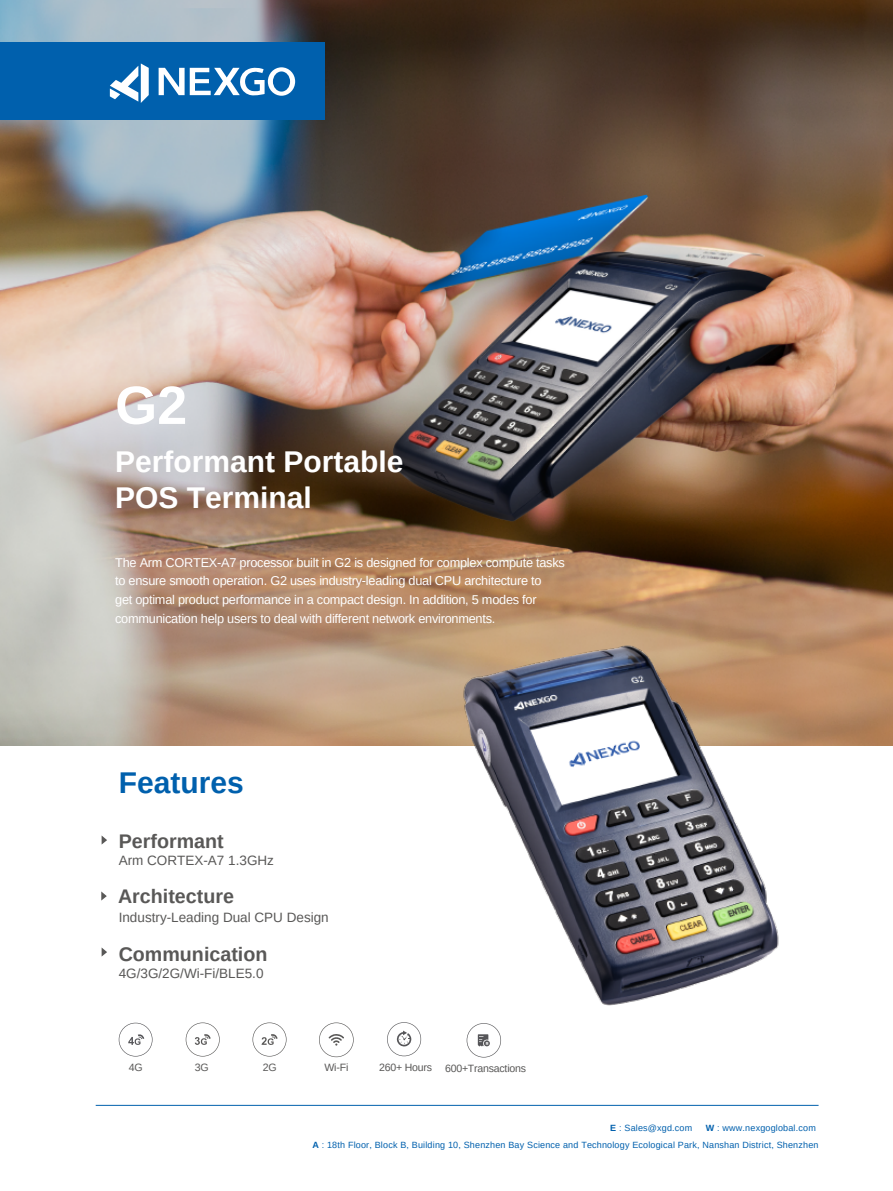
<style>
.page{position:relative;width:893px;height:1191px;background:#fff}
.page>*{position:absolute;margin:0;border:0;box-sizing:border-box;transform-origin:0 0}
.t1{font:700 54px "Arimo";color:#fff}
.t2{font:700 30px/36px "Arimo";color:#fff}
.t3{font:700 30px "Arimo";color:#0060ad}
.t4{font:700 19.65px "Arimo";color:#595857}
.t5{font:13.5px "Arimo";color:#595857}
.t6{font:12.75px/18.6px "Arimo";letter-spacing:-.02em;color:#fff}
.t7{font:10.65px "Arimo";letter-spacing:-.02em;color:#595857}
.t8{font:10.5px "Arimo";letter-spacing:-.02em;color:#595857}
.t9{font:9px/16.4px "Arimo";letter-spacing:.02em;color:#0060ad;text-align:right}
.s1{font-weight:700}
</style>
<div class="page">
<svg style="left:387px;top:1033px;width:34px;height:23px"></svg>
<svg style="left:467px;top:1033px;width:34px;height:24px"></svg>
<img style="left:0;top:0;width:893px;height:745px">
<div style="left:0;top:42px;width:325px;height:77px;background:#0060ad"></div>
<svg style="left:110px;top:63px;width:39px;height:40px"></svg>
<svg style="left:159px;top:67px;width:136px;height:29px"></svg>
<svg style="left:186px;top:1022px;width:34px;height:34px"></svg>
<svg style="left:252px;top:1022px;width:35px;height:34px"></svg>
<svg style="left:319px;top:1033px;width:35px;height:24px"></svg>
<hr style="left:96px;top:1105px;width:723px;height:1px;background:#0060ad">
<svg style="left:102px;top:836px;width:5px;height:8px"></svg>
<svg style="left:101px;top:891px;width:6px;height:9px"></svg>
<svg style="left:102px;top:948px;width:5px;height:8px"></svg>
<svg style="left:119px;top:1022px;width:34px;height:34px"></svg>
<img style="left:287px;top:577px;width:606px;height:456px">
<h1 class="t1" style="left:115px;top:368px;width:74px">G2</h1>
<h2 class="t2" style="left:115px;top:444px;width:290px">Performant Portable<br>POS Terminal</h2>
<p class="t6" style="left:115px;top:553px;width:451px">The Arm CORTEX-A7 processor built in G2 is designed for complex compute tasks to ensure smooth operation. G2 uses industry-leading dual CPU architecture to<br>get optimal product performance in a compact design. In addition, 5 modes for communication help users to deal with different network environments.</p>
<h2 class="t3" style="left:119px;top:761px;width:127px">Features</h2>
<h3 class="t4" style="left:119px;top:827px;width:106px">Performant</h3>
<p class="t5" style="left:119px;top:851px;width:157px">Arm CORTEX-A7 1.3GHz</p>
<h3 class="t4" style="left:118px;top:882px;width:117px">Architecture</h3>
<p class="t5" style="left:119px;top:908px;width:212px">Industry-Leading Dual CPU Design</p>
<h3 class="t4" style="left:119px;top:940px;width:150px">Communication</h3>
<p class="t5" style="left:119px;top:965px;width:146px">4G/3G/2G/Wi-Fi/BLE5.0</p>
<p class="t7" style="left:129px;top:1061px;width:15px">4G</p>
<p class="t7" style="left:195px;top:1061px;width:15px">3G</p>
<p class="t7" style="left:263px;top:1061px;width:15px">2G</p>
<p class="t7" style="left:324px;top:1061px;width:25px">Wi-Fi</p>
<p class="t8" style="left:379px;top:1061px;width:148px">260+ Hours 600+Transactions</p>
<p class="t9" style="left:312px;top:1120px;width:508px"><span class="s1">W</span> : www.nexgoglobal.com<br><span class="s1">A</span> : 18th Floor, Block B, Building 10, Shenzhen Bay Science and Technology Ecological Park, Nanshan District, Shenzhen</p>
<p class="t9" style="left:610px;top:1120px;width:84px"><span class="s1">E</span> : Sales@xgd.com</p>
</div>
